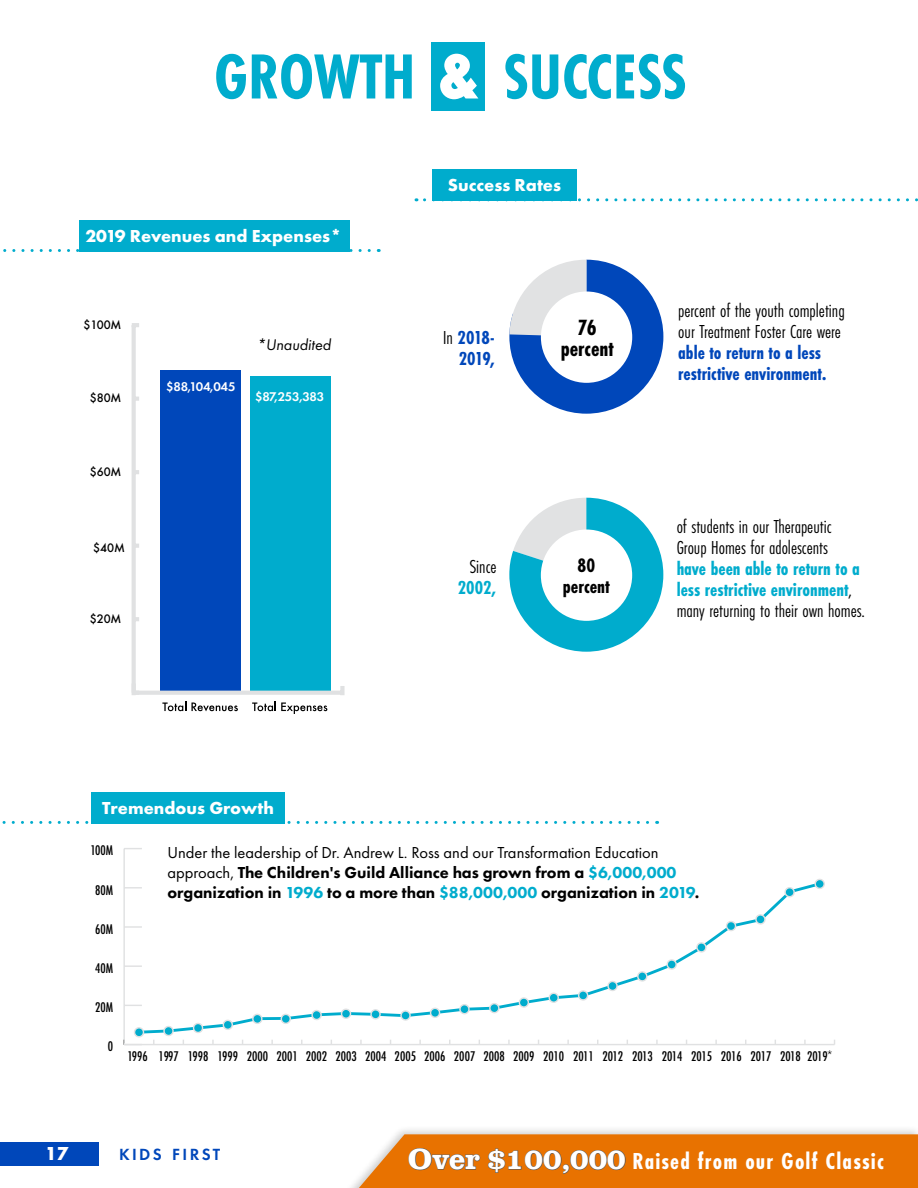
<style>
.page{position:relative;width:918px;height:1188px;background:#fff}
.page>*{position:absolute;margin:0;border:0;box-sizing:border-box;transform-origin:0 0}
.t1{font:700 66px "Futura PT Cond";color:#00accd}
.t2{font:700 24px "Futura PT Cond";letter-spacing:.05em;color:#fff}
.t3{font:700 22.8px/20.9px "Futura PT Cond";color:#000;text-align:center}
.t4{font:700 20.25px/20.9px "Futura PT Cond";color:#000;text-align:center}
.t5{font:19.5px/21px "Futura PT Cond";color:#000}
.t6{font:700 19.5px/21px "Futura PT Cond";color:#00accd}
.t7{font:700 19.5px/21px "Futura PT Cond";color:#0047ba}
.t8{font:700 19.5px/21px "Futura PT Cond";letter-spacing:-.04em;color:#0047ba;text-align:right}
.t9{font:700 19.5px "Futura PT";color:#fff}
.t10{font:700 18px "Futura PT";color:#fff}
.t11{font:600 16.8px "Futura PT";letter-spacing:.145em;color:#0047ba}
.t12{font:800 16.5px/19.8px "Futura PT";color:#000}
.t13{font:italic 16.05px "Futura PT";color:#000}
.t14{font:600 13.2px "Futura PT";letter-spacing:-.02em;color:#fff}
.t15{font:500 condensed 12.9px "Futura";color:#000}
.t16{font:500 11.4px "Futura";color:#000}
.s1{font-weight:800;color:#fff}
.s2{font-weight:400;color:#000}
.s3{font-weight:400}
.s4{color:#00accd}
.s5{font-family:"Clarendon URW";font-size:30px;color:#58595b}
</style>
<div class="page">
<div style="left:0;top:1142px;width:99px;height:24px;background:#0047ba"></div>
<svg style="left:416px;top:198px;width:502px;height:3px"></svg>
<div style="left:433px;top:170px;width:144px;height:31px;background:#00accd"></div>
<div style="left:327px;top:1124px;width:591px;height:64px;background:#000;opacity:.2"></div>
<div style="left:359px;top:1134px;width:559px;height:54px;background:#e87200"></div>
<div style="left:250px;top:377px;width:81px;height:316px;background:#00accd"></div>
<div style="left:160px;top:370px;width:81px;height:323px;background:#0047ba"></div>
<hr style="left:134px;top:691px;width:208px;height:4px;background:#e0e1e2">
<div style="left:340px;top:686px;width:5px;height:9px;background:#e0e1e2"></div>
<hr style="left:132px;top:325px;width:4px;height:370px;background:#e0e1e2">
<svg style="left:136px;top:617px;width:3px;height:4px"></svg>
<svg style="left:136px;top:544px;width:3px;height:4px"></svg>
<svg style="left:136px;top:470px;width:3px;height:4px"></svg>
<svg style="left:136px;top:397px;width:3px;height:4px"></svg>
<svg style="left:132px;top:323px;width:7px;height:4px"></svg>
<svg style="left:2px;top:821px;width:646px;height:3px"></svg>
<div style="left:431px;top:42px;width:54px;height:69px;background:#00accd"></div>
<svg style="left:509px;top:260px;width:154px;height:154px"></svg>
<div style="left:541px;top:292px;width:91px;height:91px;background:#fff;border-radius:50%"></div>
<svg style="left:509px;top:498px;width:154px;height:154px"></svg>
<div style="left:541px;top:530px;width:91px;height:91px;background:#fff;border-radius:50%"></div>
<svg style="left:162px;top:702px;width:76px;height:9px"></svg>
<svg style="left:252px;top:702px;width:75px;height:12px"></svg>
<div style="left:80px;top:220px;width:270px;height:32px;background:#00accd"></div>
<div style="left:92px;top:792px;width:193px;height:32px;background:#00accd"></div>
<hr style="left:124px;top:1044px;width:711px;height:1px;background:#e0e1e2">
<hr style="left:123px;top:849px;width:2px;height:196px;background:#e0e1e2">
<svg style="left:125px;top:965px;width:11px;height:2px"></svg>
<svg style="left:125px;top:926px;width:11px;height:2px"></svg>
<svg style="left:125px;top:887px;width:11px;height:2px"></svg>
<svg style="left:124px;top:848px;width:18px;height:1px"></svg>
<svg style="left:136px;top:884px;width:679px;height:150px"></svg>
<svg style="left:134px;top:1028px;width:10px;height:9px"></svg>
<div style="left:134px;top:1027px;width:11px;height:11px;border:1px solid #e0e1e2;border-radius:50%"></div>
<svg style="left:164px;top:1026px;width:9px;height:10px"></svg>
<div style="left:163px;top:1026px;width:11px;height:11px;border:1px solid #e0e1e2;border-radius:50%"></div>
<svg style="left:193px;top:1023px;width:10px;height:10px"></svg>
<div style="left:193px;top:1022px;width:11px;height:11px;border:1px solid #e0e1e2;border-radius:50%"></div>
<svg style="left:223px;top:1020px;width:10px;height:10px"></svg>
<div style="left:222px;top:1019px;width:11px;height:11px;border:1px solid #e0e1e2;border-radius:50%"></div>
<svg style="left:253px;top:1014px;width:9px;height:10px"></svg>
<div style="left:252px;top:1013px;width:11px;height:11px;border:1px solid #e0e1e2;border-radius:50%"></div>
<svg style="left:281px;top:1014px;width:10px;height:10px"></svg>
<div style="left:280px;top:1013px;width:11px;height:11px;border:1px solid #e0e1e2;border-radius:50%"></div>
<svg style="left:312px;top:1010px;width:9px;height:10px"></svg>
<div style="left:311px;top:1010px;width:11px;height:11px;border:1px solid #e0e1e2;border-radius:50%"></div>
<svg style="left:341px;top:1009px;width:10px;height:10px"></svg>
<div style="left:341px;top:1008px;width:11px;height:11px;border:1px solid #e0e1e2;border-radius:50%"></div>
<svg style="left:371px;top:1010px;width:9px;height:9px"></svg>
<div style="left:370px;top:1009px;width:11px;height:11px;border:1px solid #e0e1e2;border-radius:50%"></div>
<svg style="left:401px;top:1011px;width:9px;height:9px"></svg>
<div style="left:400px;top:1010px;width:11px;height:11px;border:1px solid #e0e1e2;border-radius:50%"></div>
<svg style="left:430px;top:1008px;width:10px;height:10px"></svg>
<div style="left:430px;top:1007px;width:11px;height:11px;border:1px solid #e0e1e2;border-radius:50%"></div>
<svg style="left:460px;top:1004px;width:9px;height:10px"></svg>
<div style="left:459px;top:1004px;width:11px;height:11px;border:1px solid #e0e1e2;border-radius:50%"></div>
<svg style="left:490px;top:1003px;width:9px;height:10px"></svg>
<div style="left:489px;top:1003px;width:11px;height:11px;border:1px solid #e0e1e2;border-radius:50%"></div>
<svg style="left:519px;top:998px;width:10px;height:9px"></svg>
<div style="left:518px;top:997px;width:11px;height:11px;border:1px solid #e0e1e2;border-radius:50%"></div>
<svg style="left:578px;top:991px;width:10px;height:9px"></svg>
<div style="left:578px;top:990px;width:11px;height:11px;border:1px solid #e0e1e2;border-radius:50%"></div>
<svg style="left:608px;top:981px;width:9px;height:10px"></svg>
<div style="left:607px;top:980px;width:11px;height:11px;border:1px solid #e0e1e2;border-radius:50%"></div>
<svg style="left:638px;top:972px;width:9px;height:9px"></svg>
<div style="left:637px;top:971px;width:11px;height:11px;border:1px solid #e0e1e2;border-radius:50%"></div>
<svg style="left:667px;top:960px;width:10px;height:9px"></svg>
<div style="left:666px;top:959px;width:11px;height:11px;border:1px solid #e0e1e2;border-radius:50%"></div>
<svg style="left:697px;top:943px;width:9px;height:9px"></svg>
<div style="left:696px;top:942px;width:11px;height:11px;border:1px solid #e0e1e2;border-radius:50%"></div>
<svg style="left:726px;top:921px;width:10px;height:10px"></svg>
<div style="left:726px;top:921px;width:11px;height:11px;border:1px solid #e0e1e2;border-radius:50%"></div>
<svg style="left:756px;top:915px;width:9px;height:9px"></svg>
<div style="left:755px;top:914px;width:11px;height:11px;border:1px solid #e0e1e2;border-radius:50%"></div>
<svg style="left:785px;top:887px;width:9px;height:10px"></svg>
<div style="left:784px;top:887px;width:11px;height:11px;border:1px solid #e0e1e2;border-radius:50%"></div>
<svg style="left:815px;top:879px;width:10px;height:10px"></svg>
<div style="left:814px;top:878px;width:11px;height:11px;border:1px solid #e0e1e2;border-radius:50%"></div>
<svg style="left:549px;top:993px;width:10px;height:10px"></svg>
<div style="left:548px;top:992px;width:11px;height:11px;border:1px solid #e0e1e2;border-radius:50%"></div>
<svg style="left:3px;top:249px;width:366px;height:3px"></svg>
<h1 class="t1" style="left:214px;top:38px;width:474px">GROWTH <span class="s1">&amp;</span> SUCCESS</h1>
<p class="t10" style="left:86px;top:224px;width:258px">2019 Revenues and Expenses*</p>
<p class="t16" style="left:83px;top:317px;width:40px">$100M</p>
<p class="t16" style="left:90px;top:390px;width:33px">$80M</p>
<p class="t16" style="left:90px;top:464px;width:33px">$60M</p>
<p class="t16" style="left:93px;top:540px;width:33px">$40M</p>
<p class="t16" style="left:90px;top:611px;width:33px">$20M</p>
<p class="t14" style="left:166px;top:378px;width:71px">$88,104,045</p>
<p class="t13" style="left:257px;top:335px;width:76px">*Unaudited</p>
<p class="t14" style="left:255px;top:388px;width:71px">$87,253,383</p>
<p class="t10" style="left:102px;top:796px;width:173px">Tremendous Growth</p>
<p class="t10" style="left:448px;top:174px;width:115px">Success Rates</p>
<p class="t8" style="left:443px;top:327px;width:53px"><span class="s2">In</span> 2018-<br>2019,</p>
<h3 class="t3" style="left:561px;top:317px;width:55px">76 percent</h3>
<p class="t5" style="left:470px;top:557px;width:28px">Since</p>
<p class="t6" style="left:458px;top:578px;width:40px">2002,</p>
<p class="t4" style="left:563px;top:555px;width:49px">80 percent</p>
<p class="t5" style="left:678px;top:300px;width:168px">percent of the youth completing our Treatment Foster Care were</p>
<p class="t7" style="left:678px;top:342px;width:150px">able to return to a less restrictive environment.</p>
<p class="t5" style="left:677px;top:516px;width:156px">of students in our Therapeutic<br>Group Homes for adolescents</p>
<p class="t6" style="left:677px;top:558px;width:190px">have been able to return to a less restrictive environment<span class="s2">, many returning to their own homes.</span></p>
<p class="t15" style="left:90px;top:842px;width:24px">100M</p>
<p class="t15" style="left:95px;top:882px;width:20px">80M</p>
<p class="t15" style="left:95px;top:921px;width:20px">60M</p>
<p class="t15" style="left:95px;top:960px;width:20px">40M</p>
<p class="t15" style="left:95px;top:999px;width:20px">20M</p>
<p class="t15" style="left:108px;top:1038px;width:7px">0</p>
<p class="t12" style="left:168px;top:843px;width:534px"><span class="s3">Under the leadership of Dr. Andrew L. Ross and our Transformation Education approach,</span> The Children's Guild Alliance has grown from a <span class="s4">$6,000,000 </span>organization in <span class="s4">1996</span> to a more than <span class="s4">$88,000,000</span> organization in <span class="s4">2019</span>.</p>
<p class="t15" style="left:127px;top:1048px;width:707px">1996 1997 1998 1999 2000 2001 2002 2003 2004 2005 2006 2007 2008 2009 2010 2011 2012 2013 2014 2015 2016 2017 2018 2019*</p>
<p class="t9" style="left:45px;top:1141px;width:25px">17</p>
<p class="t11" style="left:119px;top:1144px;width:103px">KIDS FIRST</p>
<h2 class="t2" style="left:408px;top:1147px;width:477px"><span class="s5">Over $100,000</span> Raised from our Golf Classic</h2>
</div>
